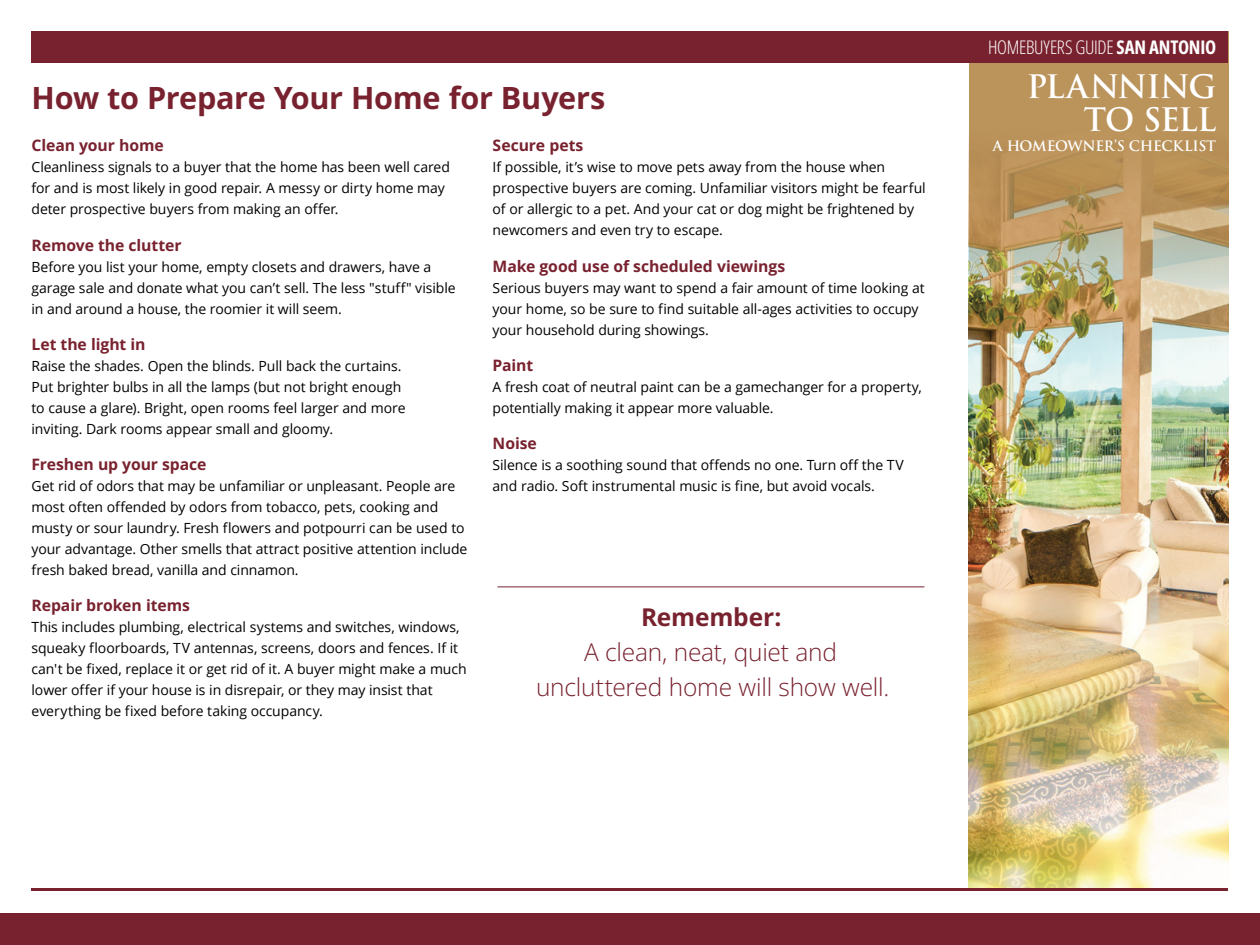
<style>
.page{position:relative;width:1260px;height:945px;background:#fff}
.page>*{position:absolute;margin:0;border:0;box-sizing:border-box;transform-origin:0 0}
.t1{font:700 31.5px/33.2px "Trajan Pro";letter-spacing:-.035em;color:#fff;text-align:right}
.t2{font:700 30.62px "Open Sans";letter-spacing:-.01em;color:#79222f}
.t3{font:300 24.5px/35px "Open Sans";letter-spacing:-.01em;color:#79222f;text-align:center}
.t4{font:700 24.5px "Open Sans";letter-spacing:-.005em;color:#79222f}
.t5{font:300 18.72px "Open Sans Condensed";letter-spacing:-.015em;color:#fff}
.t6{font:700 15.75px "Open Sans";letter-spacing:-.005em;color:#79222f}
.t7{font:14px/21px "Open Sans";letter-spacing:-.005em;color:#000}
.t8{font:700 14px "Trajan Pro";letter-spacing:-.02em;color:#fff}
.s1{font-weight:700}
</style>
<div class="page">
<img style="left:969px;top:63px;width:259px;height:825px">
<div style="left:32px;top:32px;width:1196px;height:31px;background:#79222f"></div>
<hr style="left:32px;top:888px;width:1196px;height:3px;background:#79222f">
<hr style="left:497px;top:587px;width:427px;height:1px;background:#79222f">
<div style="left:0;top:914px;width:1260px;height:31px;background:#79222f"></div>
<h2 class="t2" style="left:32px;top:77px;width:575px">How to Prepare Your Home for Buyers</h2>
<h3 class="t5" style="left:988px;top:34px;width:230px">HOMEBUYERS GUIDE <span class="s1">SAN ANTONIO</span></h3>
<h1 class="t1" style="left:1027px;top:70px;width:191px">PLANNING<br>TO SELL</h1>
<p class="t6" style="left:32px;top:135px;width:134px">Clean your home</p>
<p class="t8" style="left:993px;top:138px;width:225px">A HOMEOWNER’S CHECKLIST</p>
<p class="t7" style="left:32px;top:156px;width:420px">Cleanliness signals to a buyer that the home has been well cared for and is most likely in good repair. A messy or dirty home may deter prospective buyers from making an offer.</p>
<p class="t6" style="left:32px;top:234px;width:152px">Remove the clutter</p>
<p class="t7" style="left:32px;top:256px;width:426px">Before you list your home, empty closets and drawers, have a garage sale and donate what you can’t sell. The less "stuff" visible in and around a house, the roomier it will seem.</p>
<p class="t6" style="left:32px;top:333px;width:116px">Let the light in</p>
<p class="t7" style="left:32px;top:355px;width:376px">Raise the shades. Open the blinds. Pull back the curtains.<br>Put brighter bulbs in all the lamps (but not bright enough to cause a glare). Bright, open rooms feel larger and more inviting. Dark rooms appear small and gloomy.</p>
<p class="t6" style="left:32px;top:454px;width:177px">Freshen up your space</p>
<p class="t7" style="left:32px;top:475px;width:437px">Get rid of odors that may be unfamiliar or unpleasant. People are most often offended by odors from tobacco, pets, cooking and musty or sour laundry. Fresh flowers and potpourri can be used to your advantage. Other smells that attract positive attention include fresh baked bread, vanilla and cinnamon.</p>
<p class="t6" style="left:32px;top:595px;width:160px">Repair broken items</p>
<p class="t7" style="left:32px;top:617px;width:437px">This includes plumbing, electrical systems and switches, windows, squeaky floorboards, TV antennas, screens, doors and fences. If it can't be fixed, replace it or get rid of it. A buyer might make a much lower offer if your house is in disrepair, or they may insist that everything be fixed before taking occupancy.</p>
<p class="t6" style="left:493px;top:135px;width:92px">Secure pets</p>
<p class="t7" style="left:493px;top:156px;width:435px">If possible, it’s wise to move pets away from the house when prospective buyers are coming. Unfamiliar visitors might be fearful of or allergic to a pet. And your cat or dog might be frightened by newcomers and even try to escape.</p>
<p class="t6" style="left:493px;top:255px;width:294px">Make good use of scheduled viewings</p>
<p class="t7" style="left:493px;top:277px;width:434px">Serious buyers may want to spend a fair amount of time looking at your home, so be sure to find suitable all-ages activities to occupy your household during showings.</p>
<p class="t6" style="left:493px;top:354px;width:42px">Paint</p>
<p class="t7" style="left:493px;top:376px;width:431px">A fresh coat of neutral paint can be a gamechanger for a property, potentially making it appear more valuable.</p>
<p class="t6" style="left:493px;top:433px;width:46px">Noise</p>
<p class="t7" style="left:493px;top:454px;width:413px">Silence is a soothing sound that offends no one. Turn off the TV and radio. Soft instrumental music is fine, but avoid vocals.</p>
<h3 class="t4" style="left:641px;top:600px;width:142px">Remember:</h3>
<h3 class="t3" style="left:536px;top:634px;width:355px">A clean, neat, quiet and uncluttered home will show well.</h3>
</div>
